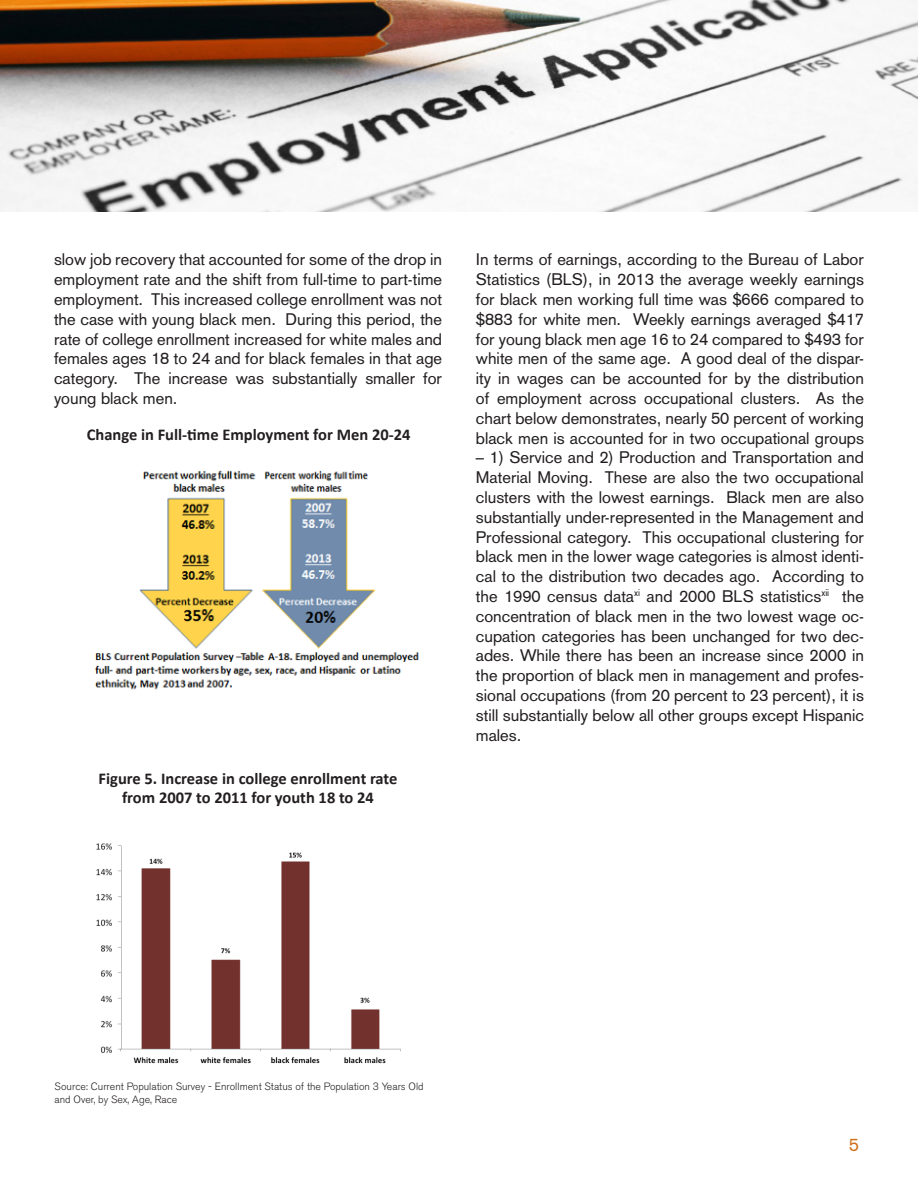
<style>
.page{position:relative;width:918px;height:1188px;background:#fff}
.page>*{position:absolute;margin:0;border:0;box-sizing:border-box;transform-origin:0 0}
.t1{font:18px "Akzidenz Grotesk BE";color:#ce7018}
.t2{font:16.5px/19.8px "Akzidenz Grotesk";color:#231f20;text-align:justify}
.t3{font:700 16.5px/19.8px "Calibri";color:#231f20;text-align:center}
.t4{font:300 10.5px/12.6px "Akzidenz Grotesk BE";color:#231f20}
</style>
<div class="page">
<img style="left:0;top:0;width:918px;height:212px">
<img style="left:95px;top:470px;width:324px;height:220px">
<img style="left:96px;top:843px;width:305px;height:221px">
<p class="t2" style="left:54px;top:250px;width:390px">slow job recovery that accounted for some of the drop in employment rate and the shift from full-time to part-time employment. This increased college enrollment was not the case with young black men. During this period, the rate of college enrollment increased for white males and females ages 18 to 24 and for black females in that age category. The increase was substantially smaller for young black men.</p>
<p class="t2" style="left:476px;top:250px;width:390px">In terms of earnings, according to the Bureau of Labor Statistics (BLS), in 2013 the average weekly earnings for black men working full time was $666 compared to $883 for white men. Weekly earnings averaged $417 for young black men age 16 to 24 compared to $493 for white men of the same age. A good deal of the dispar&shy;ity in wages can be accounted for by the distribution of employment across occupational clusters. As the chart below demonstrates, nearly 50 percent of working black men is accounted for in two occupational groups</p>
<p class="t2" style="left:476px;top:448px;width:390px">– 1) Service and 2) Production and Transportation and Material Moving. These are also the two occupational clusters with the lowest earnings. Black men are also substantially under-represented in the Management and Professional category. This occupational clustering for black men in the lower wage categories is almost identi&shy;cal to the distribution two decades ago. According to the 1990 census data<sup>xi</sup> and 2000 BLS statistics<sup>xii</sup> the concentration of black men in the two lowest wage oc&shy;cupation categories has been unchanged for two dec&shy;ades. While there has been an increase since 2000 in the proportion of black men in management and profes&shy;sional occupations (from 20 percent to 23 percent), it is still substantially below all other groups except Hispanic males.</p>
<p class="t3" style="left:87px;top:424px;width:325px">Change in Full-time Employment for Men 20-24</p>
<p class="t3" style="left:99px;top:768px;width:300px">Figure 5. Increase in college enrollment rate from 2007 to 2011 for youth 18 to 24</p>
<p class="t4" style="left:55px;top:1081px;width:371px">Source: Current Population Survey - Enrollment Status of the Population 3 Years Old and Over, by Sex, Age, Race</p>
<p class="t1" style="left:849px;top:1135px;width:12px">5</p>
</div>
